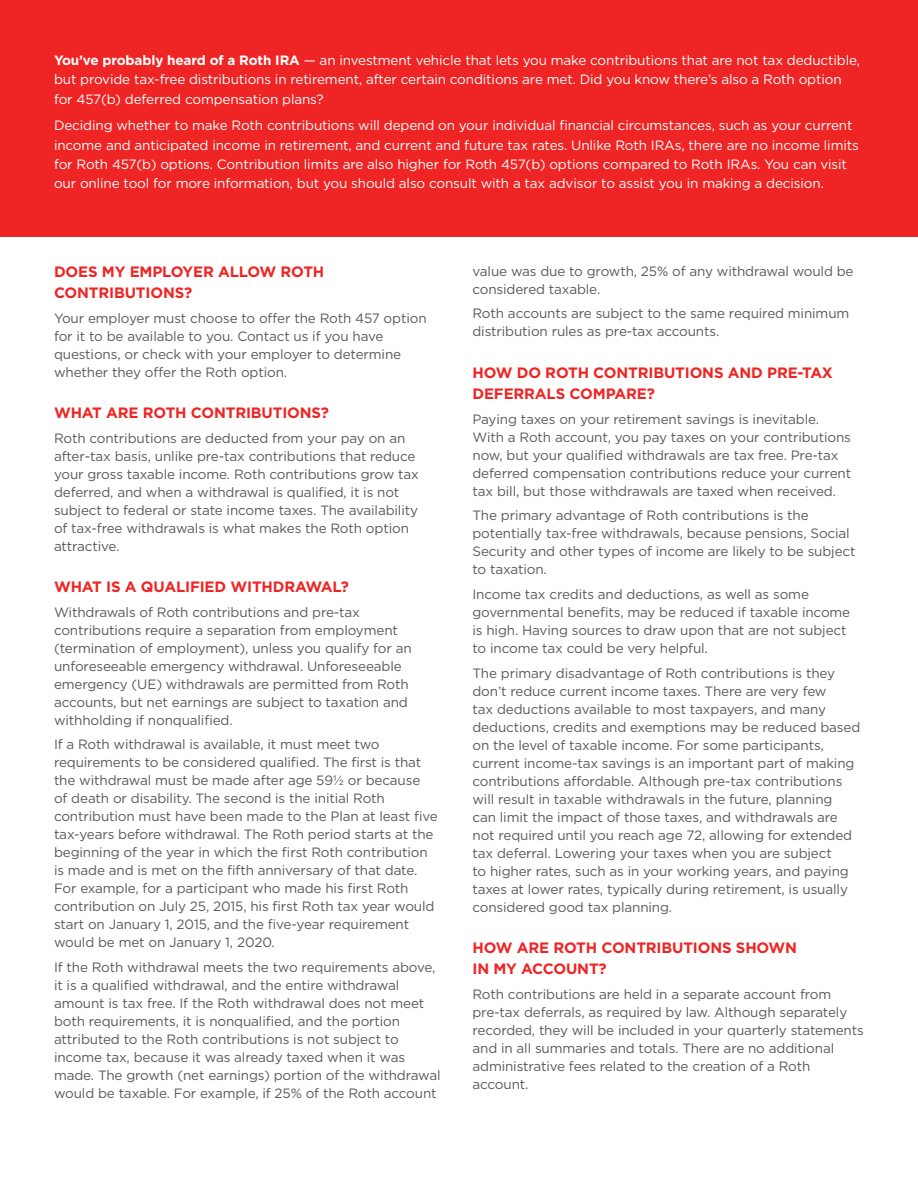
<style>
.page{position:relative;width:918px;height:1188px;background:#fff}
.page>*{position:absolute;margin:0;border:0;box-sizing:border-box;transform-origin:0 0}
.t1{font:700 15px/21px "Gotham";letter-spacing:-.01em;color:#ee2524}
.t2{font:13.5px/18px "Gotham";letter-spacing:-.01em;color:#58595b}
.t3{font:13.5px/19.5px "Gotham";letter-spacing:-.01em;color:#fff}
.s1{font-weight:700}
</style>
<div class="page">
<div style="left:0;top:0;width:918px;height:237px;background:#ee2524"></div>
<p class="t3" style="left:54px;top:50px;width:808px"><span class="s1">You’ve probably heard of a Roth IRA</span> — an investment vehicle that lets you make contributions that are not tax deductible, but provide tax-free distributions in retirement, after certain conditions are met. Did you know there’s also a Roth option for 457(b) deferred compensation plans?</p>
<p class="t3" style="left:54px;top:115px;width:806px">Deciding whether to make Roth contributions will depend on your individual financial circumstances, such as your current income and anticipated income in retirement, and current and future tax rates. Unlike Roth IRAs, there are no income limits for Roth 457(b) options. Contribution limits are also higher for Roth 457(b) options compared to Roth IRAs. You can visit our online tool for more information, but you should also consult with a tax advisor to assist you in making a decision.</p>
<p class="t1" style="left:54px;top:261px;width:272px">DOES MY EMPLOYER ALLOW ROTH<br>CONTRIBUTIONS?</p>
<p class="t2" style="left:54px;top:309px;width:374px">Your employer must choose to offer the Roth 457 option for it to be available to you. Contact us if you have questions, or check with your employer to determine whether they offer the Roth option.</p>
<p class="t1" style="left:54px;top:402px;width:277px">WHAT ARE ROTH CONTRIBUTIONS?</p>
<p class="t2" style="left:54px;top:429px;width:367px">Roth contributions are deducted from your pay on an after-tax basis, unlike pre-tax contributions that reduce your gross taxable income. Roth contributions grow tax deferred, and when a withdrawal is qualified, it is not subject to federal or state income taxes. The availability of tax-free withdrawals is what makes the Roth option attractive.</p>
<p class="t1" style="left:54px;top:576px;width:296px">WHAT IS A QUALIFIED WITHDRAWAL?</p>
<p class="t2" style="left:54px;top:603px;width:359px">Withdrawals of Roth contributions and pre-tax contributions require a separation from employment (termination of employment), unless you qualify for an unforeseeable emergency withdrawal. Unforeseeable emergency (UE) withdrawals are permitted from Roth accounts, but net earnings are subject to taxation and withholding if nonqualified.</p>
<p class="t2" style="left:54px;top:735px;width:385px">If a Roth withdrawal is available, it must meet two requirements to be considered qualified. The first is that the withdrawal must be made after age 59½ or because<br>of death or disability. The second is the initial Roth contribution must have been made to the Plan at least five tax-years before withdrawal. The Roth period starts at the beginning of the year in which the first Roth contribution is made and is met on the fifth anniversary of that date.<br>For example, for a participant who made his first Roth contribution on July 25, 2015, his first Roth tax year would start on January 1, 2015, and the five-year requirement would be met on January 1, 2020.</p>
<p class="t2" style="left:54px;top:958px;width:388px">If the Roth withdrawal meets the two requirements above, it is a qualified withdrawal, and the entire withdrawal amount is tax free. If the Roth withdrawal does not meet both requirements, it is nonqualified, and the portion attributed to the Roth contributions is not subject to income tax, because it was already taxed when it was made. The growth (net earnings) portion of the withdrawal would be taxable. For example, if 25% of the Roth account</p>
<p class="t2" style="left:472px;top:262px;width:383px">value was due to growth, 25% of any withdrawal would be considered taxable.</p>
<p class="t2" style="left:472px;top:304px;width:378px">Roth accounts are subject to the same required minimum distribution rules as pre-tax accounts.</p>
<p class="t1" style="left:472px;top:362px;width:362px">HOW DO ROTH CONTRIBUTIONS AND PRE-TAX<br>DEFERRALS COMPARE?</p>
<p class="t2" style="left:472px;top:410px;width:380px">Paying taxes on your retirement savings is inevitable.<br>With a Roth account, you pay taxes on your contributions now, but your qualified withdrawals are tax free. Pre-tax deferred compensation contributions reduce your current tax bill, but those withdrawals are taxed when received.</p>
<p class="t2" style="left:472px;top:506px;width:385px">The primary advantage of Roth contributions is the potentially tax-free withdrawals, because pensions, Social Security and other types of income are likely to be subject to taxation.</p>
<p class="t2" style="left:472px;top:585px;width:379px">Income tax credits and deductions, as well as some governmental benefits, may be reduced if taxable income is high. Having sources to draw upon that are not subject to income tax could be very helpful.</p>
<p class="t2" style="left:472px;top:664px;width:389px">The primary disadvantage of Roth contributions is they don’t reduce current income taxes. There are very few<br>tax deductions available to most taxpayers, and many deductions, credits and exemptions may be reduced based on the level of taxable income. For some participants, current income-tax savings is an important part of making contributions affordable. Although pre-tax contributions will result in taxable withdrawals in the future, planning<br>can limit the impact of those taxes, and withdrawals are not required until you reach age 72, allowing for extended tax deferral. Lowering your taxes when you are subject<br>to higher rates, such as in your working years, and paying taxes at lower rates, typically during retirement, is usually considered good tax planning.</p>
<p class="t1" style="left:472px;top:937px;width:326px">HOW ARE ROTH CONTRIBUTIONS SHOWN<br>IN MY ACCOUNT?</p>
<p class="t2" style="left:472px;top:985px;width:393px">Roth contributions are held in a separate account from pre-tax deferrals, as required by law. Although separately recorded, they will be included in your quarterly statements and in all summaries and totals. There are no additional administrative fees related to the creation of a Roth account.</p>
</div>
